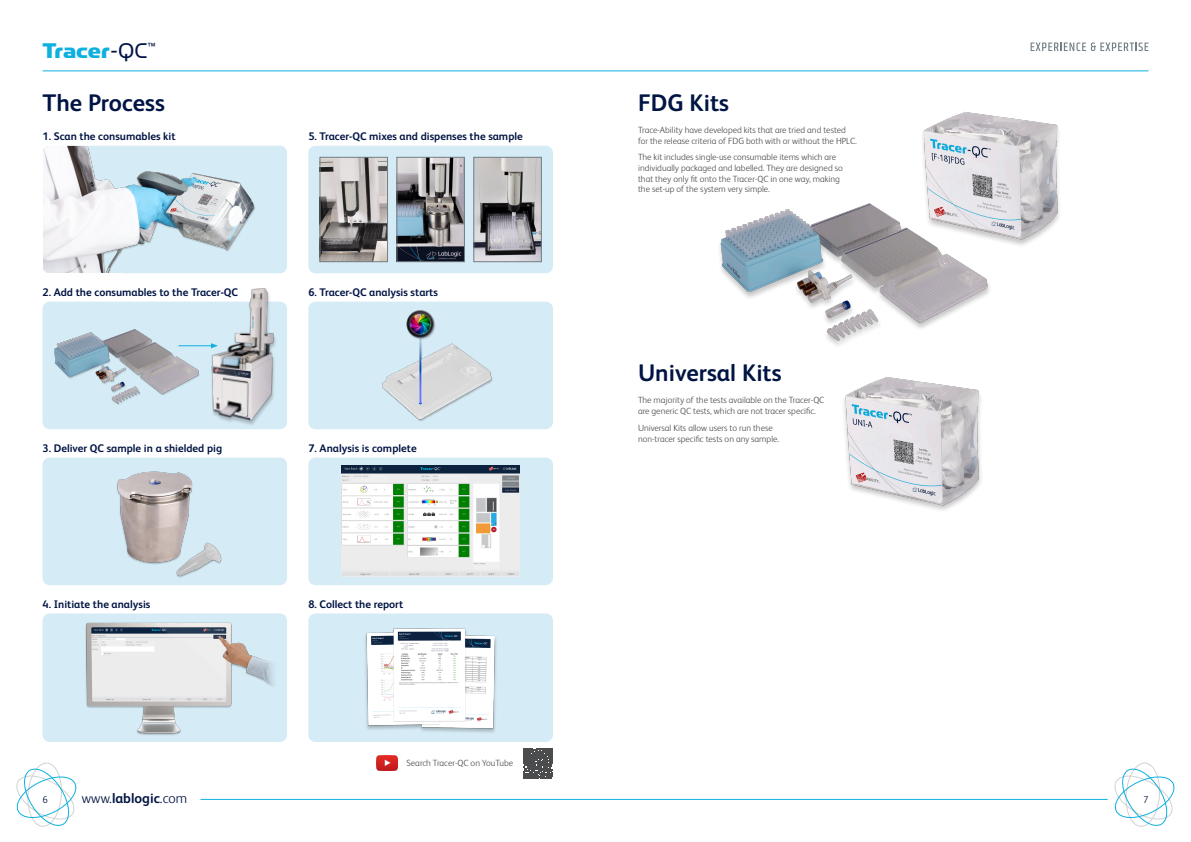
<style>
.page{position:relative;width:1191px;height:842px;background:#fff}
.page>*{position:absolute;margin:0;border:0;box-sizing:border-box;transform-origin:0 0}
.t1{font:700 24px "FS Albert Pro";color:#001443}
.t2{font:24px "Simian Display Chimpanzee";letter-spacing:-.005em;color:#0eb0df}
.t3{font:300 14px "FS Albert Pro";letter-spacing:.005em;color:#001443}
.t4{font:700 11px "FS Albert Pro";color:#001443}
.t5{font:300 10px "FS Albert Pro";color:#001443}
.t6{font:300 9px/10.8px "FS Albert Pro";color:#4b4c4d}
.s1{font-family:"Simian Display Orangutan";color:#001443}
.s2{font-weight:700}
</style>
<div class="page">
<img style="left:43px;top:146px;width:244px;height:127px">
<svg style="left:1030px;top:43px;width:118px;height:8px"></svg>
<hr style="left:43px;top:70px;width:1105px;height:1px;background:#0eb0df">
<div style="left:308px;top:613px;width:245px;height:129px;background:#d5ebf6;border-radius:7px"></div>
<div style="left:308px;top:458px;width:245px;height:127px;background:#d5ebf6;border-radius:7px"></div>
<div style="left:308px;top:302px;width:245px;height:127px;background:#d5ebf6;border-radius:7px"></div>
<div style="left:308px;top:146px;width:245px;height:127px;background:#d5ebf6;border-radius:7px"></div>
<div style="left:43px;top:613px;width:244px;height:129px;background:#d5ebf6;border-radius:7px"></div>
<div style="left:43px;top:458px;width:244px;height:127px;background:#d5ebf6;border-radius:7px"></div>
<div style="left:43px;top:302px;width:244px;height:127px;background:#d5ebf6;border-radius:7px"></div>
<img style="left:376px;top:755px;width:22px;height:16px">
<img style="left:86px;top:622px;width:188px;height:113px">
<img style="left:382px;top:310px;width:111px;height:112px">
<img style="left:365px;top:628px;width:132px;height:105px">
<img style="left:117px;top:471px;width:105px;height:107px">
<img style="left:475px;top:159px;width:64px;height:101px">
<div style="left:473px;top:157px;width:68px;height:105px;border:1px solid #737f85"></div>
<img style="left:398px;top:159px;width:65px;height:101px">
<div style="left:396px;top:157px;width:69px;height:105px;border:1px solid #737f85"></div>
<img style="left:322px;top:159px;width:64px;height:101px">
<div style="left:320px;top:157px;width:68px;height:105px;border:1px solid #737f85"></div>
<div style="left:209px;top:289px;width:68px;height:137px;background:#231f20;opacity:.25"></div>
<img style="left:207px;top:288px;width:77px;height:135px">
<hr style="left:178px;top:345px;width:34px;height:1px;background:#0eb0df">
<svg style="left:211px;top:343px;width:7px;height:5px"></svg>
<div style="left:920px;top:112px;width:142px;height:136px;background:#231f20;opacity:.25"></div>
<img style="left:920px;top:111px;width:142px;height:130px">
<hr style="left:200px;top:799px;width:907px;height:1px;background:#0eb0df">
<svg style="left:1114px;top:762px;width:61px;height:65px"></svg>
<svg style="left:16px;top:762px;width:61px;height:65px"></svg>
<img style="left:54px;top:329px;width:147px;height:76px">
<img style="left:341px;top:466px;width:178px;height:111px">
<img style="left:720px;top:190px;width:278px;height:156px">
<div style="left:841px;top:377px;width:142px;height:136px;background:#231f20;opacity:.25"></div>
<img style="left:841px;top:376px;width:142px;height:130px">
<svg style="left:43px;top:267px;width:12px;height:6px"></svg>
<svg style="left:43px;top:145px;width:48px;height:10px"></svg>
<svg style="left:524px;top:749px;width:29px;height:29px"></svg>
<p class="t2" style="left:43px;top:37px;width:115px">Tracer<span class="s1">-QC</span><sup>™</sup></p>
<p class="t1" style="left:43px;top:85px;width:124px">The Process</p>
<p class="t4" style="left:43px;top:128px;width:135px">1. Scan the consumables kit</p>
<p class="t4" style="left:308px;top:128px;width:216px">5. Tracer-QC mixes and dispenses the sample</p>
<p class="t4" style="left:43px;top:284px;width:197px">2. Add the consumables to the Tracer-QC</p>
<p class="t4" style="left:308px;top:284px;width:131px">6. Tracer-QC analysis starts</p>
<p class="t4" style="left:43px;top:440px;width:181px">3. Deliver QC sample in a shielded pig</p>
<p class="t4" style="left:308px;top:440px;width:110px">7. Analysis is complete</p>
<p class="t4" style="left:43px;top:596px;width:109px">4. Initiate the analysis</p>
<p class="t4" style="left:308px;top:596px;width:96px">8. Collect the report</p>
<p class="t6" style="left:406px;top:757px;width:108px">Search Tracer-QC on YouTube</p>
<p class="t1" style="left:638px;top:85px;width:93px">FDG Kits</p>
<p class="t6" style="left:638px;top:124px;width:220px">Trace-Ability have developed kits that are tried and tested for the release criteria of FDG both with or without the HPLC.</p>
<p class="t6" style="left:638px;top:151px;width:206px">The kit includes single-use consumable items which are individually packaged and labelled. They are designed so that they only fit onto the Tracer-QC in one way, making the set-up of the system very simple.</p>
<p class="t1" style="left:638px;top:355px;width:145px">Universal Kits</p>
<p class="t6" style="left:638px;top:394px;width:188px">The majority of the tests available on the Tracer-QC are generic QC tests, which are not tracer specific.</p>
<p class="t6" style="left:638px;top:422px;width:143px">Universal Kits allow users to run these non-tracer specific tests on any sample.</p>
<p class="t5" style="left:43px;top:793px;width:7px">6</p>
<p class="t3" style="left:82px;top:789px;width:107px">www.<span class="s2">lablogic</span>.com</p>
<p class="t5" style="left:1143px;top:792px;width:7px">7</p>
</div>
